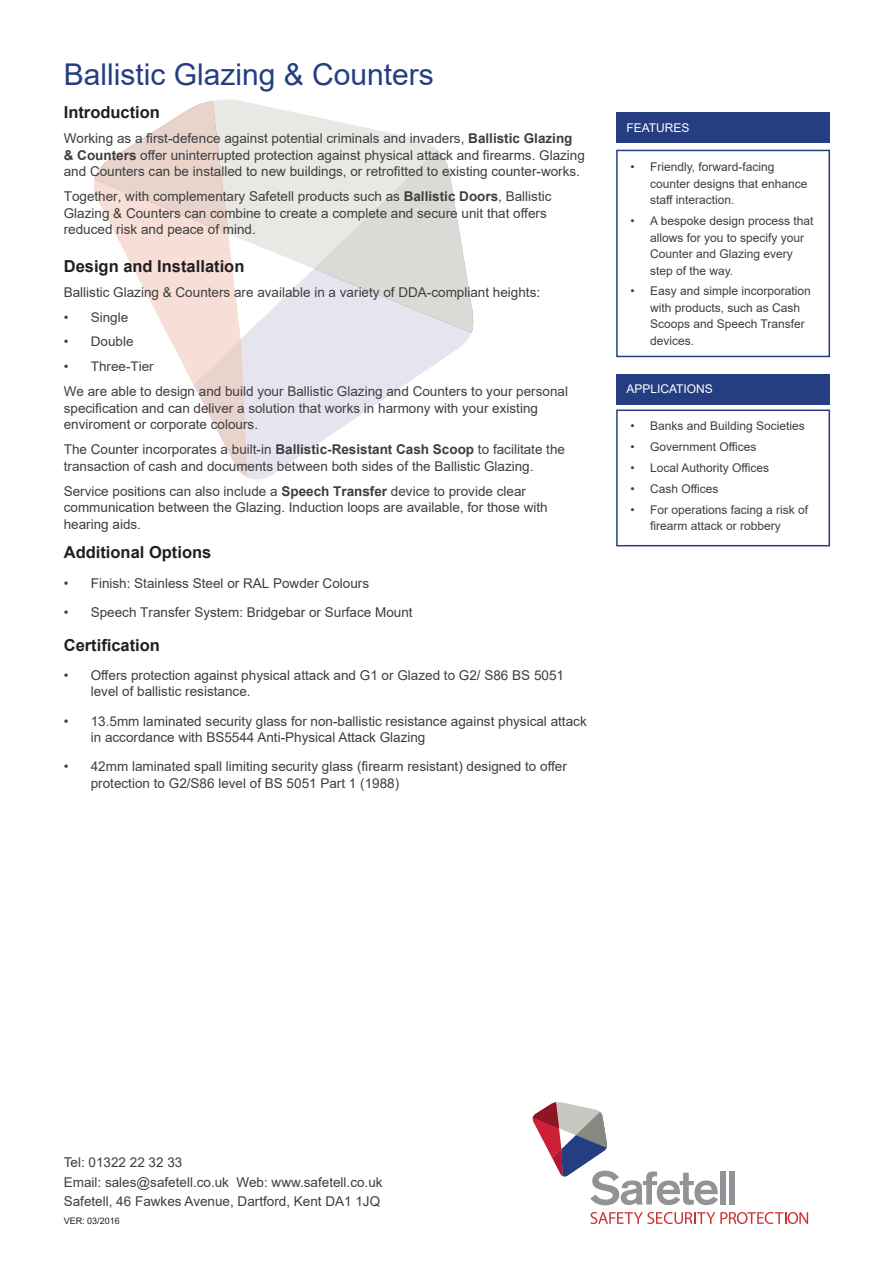
<style>
.page{position:relative;width:893px;height:1263px;background:#fff}
.page>*{position:absolute;margin:0;border:0;box-sizing:border-box;transform-origin:0 0}
.Paragraph_Style_1{font:30px "Arial";color:#253e82}
.Paragraph_Style_2{font:700 16.5px "Arial";color:#231f20}
.Sub_Heading{font:700 16.5px "Arial";color:#231f20}
.Paragraph_Style_2-2{font:13.5px/16.5px "Arial";color:#3e3e3f}
.Paragraph_Style_1-2{font:13.5px/19.5px "Arial";color:#3e3e3f}
.t1{font:13.2px "Arial";color:#3e3e3f}
.t2{font:12px/16.5px "Arial";color:#3e3e3f}
.Paragraph_Style_1-3{font:12px "Arial";color:#fff}
.Paragraph_Style_2-3{font:9px "Arial";color:#231f20}
.s1{font-weight:700}
</style>
<div class="page">
<svg style="left:214px;top:99px;width:260px;height:227px;fill:#e9e8e5"></svg>
<svg style="left:314px;top:150px;width:159px;height:183px;background:#e4e3e0"></svg>
<svg style="left:247px;top:269px;width:224px;height:211px;fill:#e6e5ef"></svg>
<svg style="left:94px;top:101px;width:153px;height:376px"></svg>
<div style="left:720px;top:1171px;width:6px;height:33px;background:#919396"></div>
<div style="left:729px;top:1171px;width:6px;height:33px;background:#919396"></div>
<svg style="left:533px;top:1102px;width:185px;height:103px"></svg>
<svg style="left:590px;top:1212px;width:218px;height:12px"></svg>
<div style="left:616px;top:113px;width:214px;height:30px;background:#253e82"></div>
<div style="left:616px;top:374px;width:214px;height:31px;background:#253e82"></div>
<div style="left:616px;top:150px;width:214px;height:207px;border:2px solid #253e82"></div>
<div style="left:616px;top:409px;width:214px;height:137px;border:2px solid #253e82"></div>
<p class="Paragraph_Style_1" style="left:64px;top:54px;width:372px">Ballistic Glazing &amp; Counters</p>
<p class="Sub_Heading" style="left:64px;top:101px;width:98px">Introduction</p>
<p class="Paragraph_Style_2-2" style="left:64px;top:130px;width:523px">Working as a first-defence against potential criminals and invaders, <span class="s1">Ballistic Glazing &amp; Counters</span> offer uninterrupted protection against physical attack and firearms. Glazing and Counters can be installed to new buildings, or retrofitted to existing counter-works.</p>
<p class="Paragraph_Style_2-2" style="left:64px;top:188px;width:489px">Together, with complementary Safetell products such as <span class="s1">Ballistic Doors</span>, Ballistic<br>Glazing &amp; Counters can combine to create a complete and secure unit that offers reduced risk and peace of mind.</p>
<p class="Paragraph_Style_2" style="left:64px;top:254px;width:182px">Design and Installation</p>
<p class="Paragraph_Style_2-2" style="left:64px;top:284px;width:478px">Ballistic Glazing &amp; Counters are available in a variety of DDA-compliant heights:</p>
<p class="t1" style="left:64px;top:308px;width:66px">• Single</p>
<p class="t1" style="left:64px;top:333px;width:71px">• Double</p>
<p class="t1" style="left:64px;top:358px;width:92px">• Three-Tier</p>
<p class="Paragraph_Style_2-2" style="left:64px;top:383px;width:506px">We are able to design and build your Ballistic Glazing and Counters to your personal specification and can deliver a solution that works in harmony with your existing enviroment or corporate colours.</p>
<p class="Paragraph_Style_2-2" style="left:64px;top:441px;width:503px">The Counter incorporates a built-in <span class="s1">Ballistic-Resistant Cash Scoop</span> to facilitate the transaction of cash and documents between both sides of the Ballistic Glazing.</p>
<p class="Paragraph_Style_2-2" style="left:64px;top:483px;width:485px">Service positions can also include a <span class="s1">Speech Transfer</span> device to provide clear communication between the Glazing. Induction loops are available, for those with hearing aids.</p>
<p class="Paragraph_Style_2" style="left:64px;top:541px;width:149px">Additional Options</p>
<p class="Paragraph_Style_2-2" style="left:64px;top:574px;width:307px">• Finish: Stainless Steel or RAL Powder Colours</p>
<p class="Paragraph_Style_2-2" style="left:64px;top:604px;width:350px">• Speech Transfer System: Bridgebar or Surface Mount</p>
<p class="Paragraph_Style_2" style="left:64px;top:633px;width:98px">Certification</p>
<p class="Paragraph_Style_2-2" style="left:91px;top:667px;width:475px;text-indent:-27px">• Offers protection against physical attack and G1 or Glazed to G2/ S86 BS 5051 level of ballistic resistance.</p>
<p class="Paragraph_Style_2-2" style="left:91px;top:712px;width:497px;text-indent:-27px">• 13.5mm laminated security glass for non-ballistic resistance against physical attack in accordance with BS5544 Anti-Physical Attack Glazing</p>
<p class="Paragraph_Style_2-2" style="left:91px;top:758px;width:478px;text-indent:-27px">• 42mm laminated spall limiting security glass (firearm resistant) designed to offer protection to G2/S86 level of BS 5051 Part 1 (1988)</p>
<p class="Paragraph_Style_1-3" style="left:626px;top:119px;width:65px">FEATURES</p>
<p class="t2" style="left:650px;top:159px;width:159px;text-indent:-19px">• Friendly, forward-facing counter designs that enhance staff interaction.</p>
<p class="t2" style="left:650px;top:213px;width:165px;text-indent:-19px">• A bespoke design process that allows for you to specify your<br>Counter and Glazing every step of the way.</p>
<p class="t2" style="left:650px;top:283px;width:162px;text-indent:-19px">• Easy and simple incorporation with products, such as Cash<br>Scoops and Speech Transfer devices.</p>
<p class="Paragraph_Style_1-3" style="left:626px;top:381px;width:88px">APPLICATIONS</p>
<p class="t2" style="left:630px;top:418px;width:176px">• Banks and Building Societies</p>
<p class="t2" style="left:630px;top:439px;width:127px">• Government Offices</p>
<p class="t2" style="left:630px;top:459px;width:140px">• Local Authority Offices</p>
<p class="t2" style="left:630px;top:480px;width:89px">• Cash Offices</p>
<p class="t2" style="left:650px;top:501px;width:160px;text-indent:-19px">• For operations facing a risk of firearm attack or robbery</p>
<p class="Paragraph_Style_1-2" style="left:64px;top:1152px;width:320px">Tel: 01322 22 32 33<br>Email: sales@safetell.co.uk Web: www.safetell.co.uk<br>Safetell, 46 Fawkes Avenue, Dartford, Kent DA1 1JQ</p>
<p class="Paragraph_Style_2-3" style="left:64px;top:1215px;width:58px">VER: 03/2016</p>
</div>
